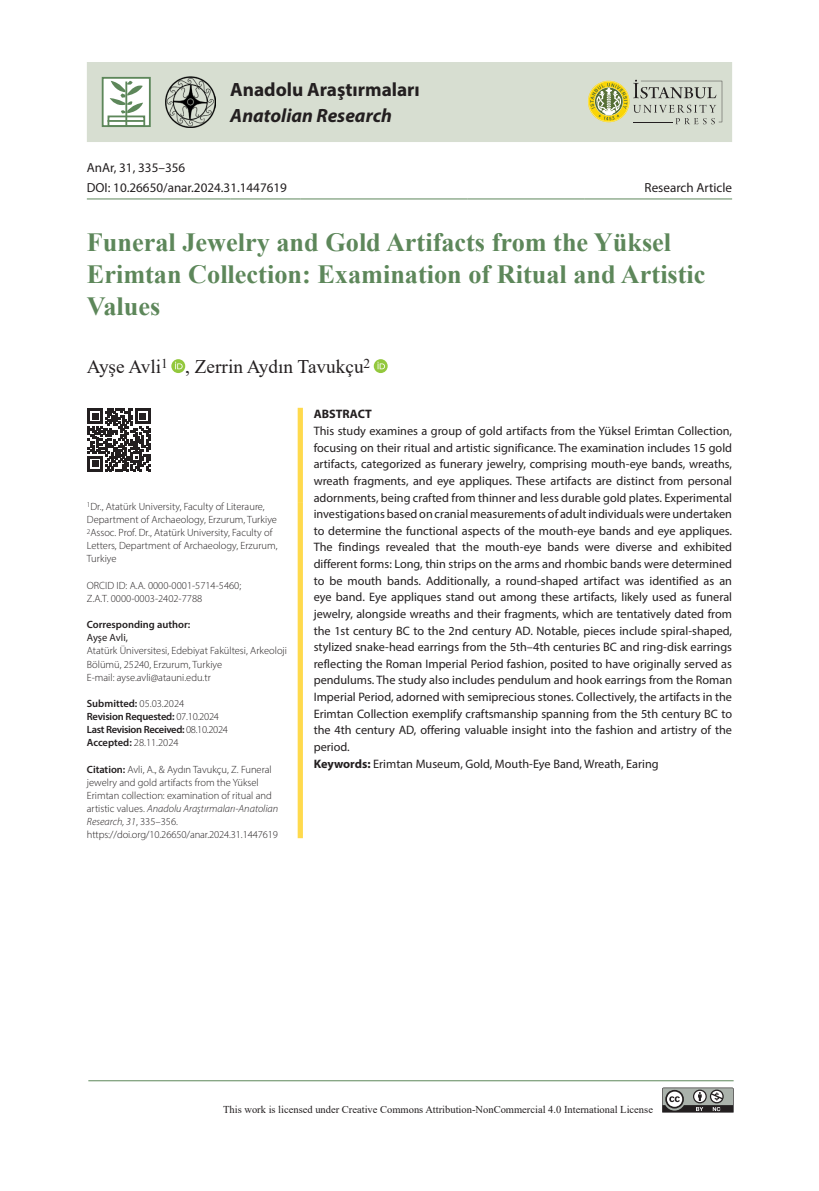
<style>
.page{position:relative;width:819px;height:1191px;background:#fff}
.page>*{position:absolute;margin:0;border:0;box-sizing:border-box;transform-origin:0 0}
.Ana_baslik_1{font:700 26.25px/31.5px "Times New Roman";color:#5d875a}
.Yazar{font:19.25px "Times New Roman";color:#231f20}
.t1{font:700 19.25px "Myriad Pro";color:#231f20}
.t2{font:italic 700 19.25px "Myriad Pro";color:#231f20}
.t3{font:13.12px "Myriad Pro";color:#231f20}
.Öz{font:12.25px/16.6px "Myriad Pro";color:#231f20;text-align:justify}
.t4{font:700 12.25px "Myriad Pro";color:#231f20}
.t5{font:300 10.5px/13.1px "Myriad Pro";color:#231f20}
.t6{font:10.5px "Times New Roman";color:#231f20}
.t7{font:600 10.5px "Myriad Pro";letter-spacing:-.02em;color:#231f20}
.t8{font:600 10.5px "Myriad Pro";color:#231f20}
.t9{font:10.5px "Myriad Pro";letter-spacing:-.005em;color:#231f20}
.s1{font-weight:300}
.s2{font-weight:600}
.s3{font-style:italic}
.s4{font-weight:700}
</style>
<div class="page">
<div style="left:87px;top:62px;width:645px;height:80px;background:#d7ded1"></div>
<div style="left:297px;top:408px;width:6px;height:94px;background:#ffda4d"></div>
<div style="left:297px;top:502px;width:6px;height:336px;background:#ffda4d"></div>
<hr style="left:87px;top:198px;width:143px;height:1px;background:#5d875a">
<hr style="left:230px;top:198px;width:70px;height:1px;background:#5d875a">
<hr style="left:300px;top:198px;width:167px;height:1px;background:#5d875a">
<hr style="left:467px;top:198px;width:117px;height:1px;background:#5d875a">
<hr style="left:584px;top:198px;width:148px;height:1px;background:#5d875a">
<img style="left:165px;top:77px;width:51px;height:50px">
<div style="left:102px;top:77px;width:49px;height:50px;background:#fff;border:2px solid #5d875a"></div>
<div style="left:107px;top:115px;width:38px;height:12px;border:2px solid #5d875a"></div>
<hr style="left:107px;top:120px;width:37px;height:2px;background:#5d875a">
<svg style="left:110px;top:81px;width:33px;height:33px"></svg>
<hr style="left:125px;top:81px;width:2px;height:46px;background:#5d875a">
<svg style="left:588px;top:80px;width:134px;height:44px;background:#c2c4a3"></svg>
<svg style="left:171px;top:359px;width:14px;height:14px"></svg>
<svg style="left:175px;top:362px;width:8px;height:7px"></svg>
<svg style="left:374px;top:359px;width:13px;height:14px"></svg>
<svg style="left:377px;top:362px;width:8px;height:7px"></svg>
<svg style="left:88px;top:409px;width:62px;height:62px"></svg>
<hr style="left:88px;top:1080px;width:645px;height:1px;background:#5d875a">
<svg style="left:662px;top:1087px;width:71px;height:25px;background:#858784"></svg>
<p class="t1" style="left:230px;top:77px;width:191px">Anadolu Araştırmaları</p>
<p class="t2" style="left:230px;top:103px;width:163px">Anatolian Research</p>
<p class="t3" style="left:87px;top:159px;width:100px">AnAr, 31, 335–356</p>
<p class="t3" style="left:87px;top:179px;width:201px">DOI: 10.26650/anar.2024.31.1447619</p>
<p class="t3" style="left:644px;top:179px;width:89px">Research Article</p>
<p class="Ana_baslik_1" style="left:87px;top:226px;width:620px">Funeral Jewelry and Gold Artifacts from the Yüksel<br>Erı̇mtan Collection: Examination of Ritual and Artistic<br>Values</p>
<p class="Yazar" style="left:87px;top:353px;width:285px">Ayşe Avli<sup>1</sup> , Zerrin Aydın Tavukçu<sup>2</sup></p>
<p class="t5" style="left:87px;top:500px;width:192px"><sup>1</sup>Dr., Atatürk University, Faculty of Literaure,<br>Department of Archaeology, Erzurum, Turkiye</p>
<p class="t5" style="left:87px;top:526px;width:192px"><sup>2</sup>Assoc. Prof. Dr., Atatürk University, Faculty of<br>Letters, Department of Archaeology, Erzurum,<br>Turkiye</p>
<p class="t5" style="left:87px;top:578px;width:156px">ORCID ID: A.A. 0000-0001-5714-5460;<br>Z.A.T. 0000-0003-2402-7788</p>
<p class="t8" style="left:87px;top:618px;width:105px">Corresponding author:</p>
<p class="t9" style="left:87px;top:631px;width:43px">Ayşe Avli,</p>
<p class="t5" style="left:87px;top:644px;width:202px">Atatürk Üniversitesi, Edebiyat Fakültesi, Arkeoloji<br>Bölümü, 25240, Erzurum, Turkiye</p>
<p class="t5" style="left:87px;top:670px;width:125px">E-mail: ayse.avli@atauni.edu.tr</p>
<p class="t8" style="left:87px;top:696px;width:99px">Submitted: <span class="s1">05.03.2024</span></p>
<p class="t7" style="left:87px;top:710px;width:134px">Revision Requested: <span class="s1">07.10.2024</span></p>
<p class="t7" style="left:87px;top:723px;width:143px">Last Revision Received: <span class="s1">08.10.2024</span></p>
<p class="t5" style="left:87px;top:736px;width:93px"><span class="s2">Accepted:</span> 28.11.2024</p>
<p class="t5" style="left:87px;top:762px;width:193px"><span class="s2">Citation:</span> Avli, A., &amp; Aydın Tavukçu, Z. Funeral jewelry and gold artifacts from the Yüksel Erimtan collection: examination of ritual and artistic values. <span class="s3">Anadolu Araştırmaları-Anatolian Research, 31</span>, 335–356.</p>
<p class="t5" style="left:87px;top:828px;width:192px">https://doi.org/10.26650/anar.2024.31.1447619</p>
<p class="t4" style="left:314px;top:406px;width:60px">ABSTRACT</p>
<p class="Öz" style="left:314px;top:422px;width:420px">This study examines a group of gold artifacts from the Yüksel Erimtan Collection, focusing on their ritual and artistic significance. The examination includes 15 gold artifacts, categorized as funerary jewelry, comprising mouth-eye bands, wreaths, wreath fragments, and eye appliques. These artifacts are distinct from personal adornments, being crafted from thinner and less durable gold plates. Experimental investigations based on cranial measurements of adult individuals were undertaken to determine the functional aspects of the mouth-eye bands and eye appliques.<br>The findings revealed that the mouth-eye bands were diverse and exhibited different forms: Long, thin strips on the arms and rhombic bands were determined to be mouth bands. Additionally, a round-shaped artifact was identified as an eye band. Eye appliques stand out among these artifacts, likely used as funeral jewelry, alongside wreaths and their fragments, which are tentatively dated from the 1st century BC to the 2nd century AD. Notable, pieces include spiral-shaped, stylized snake-head earrings from the 5th–4th centuries BC and ring-disk earrings reflecting the Roman Imperial Period fashion, posited to have originally served as pendulums. The study also includes pendulum and hook earrings from the Roman Imperial Period, adorned with semiprecious stones. Collectively, the artifacts in the Erimtan Collection exemplify craftsmanship spanning from the 5th century BC to the 4th century AD, offering valuable insight into the fashion and artistry of the period.</p>
<p class="Öz" style="left:314px;top:755px;width:346px"><span class="s4">Keywords:</span> Erimtan Museum, Gold, Mouth-Eye Band, Wreath, Earing</p>
<p class="t6" style="left:223px;top:1101px;width:431px">This work is licensed under Creative Commons Attribution-NonCommercial 4.0 International License</p>
</div>
